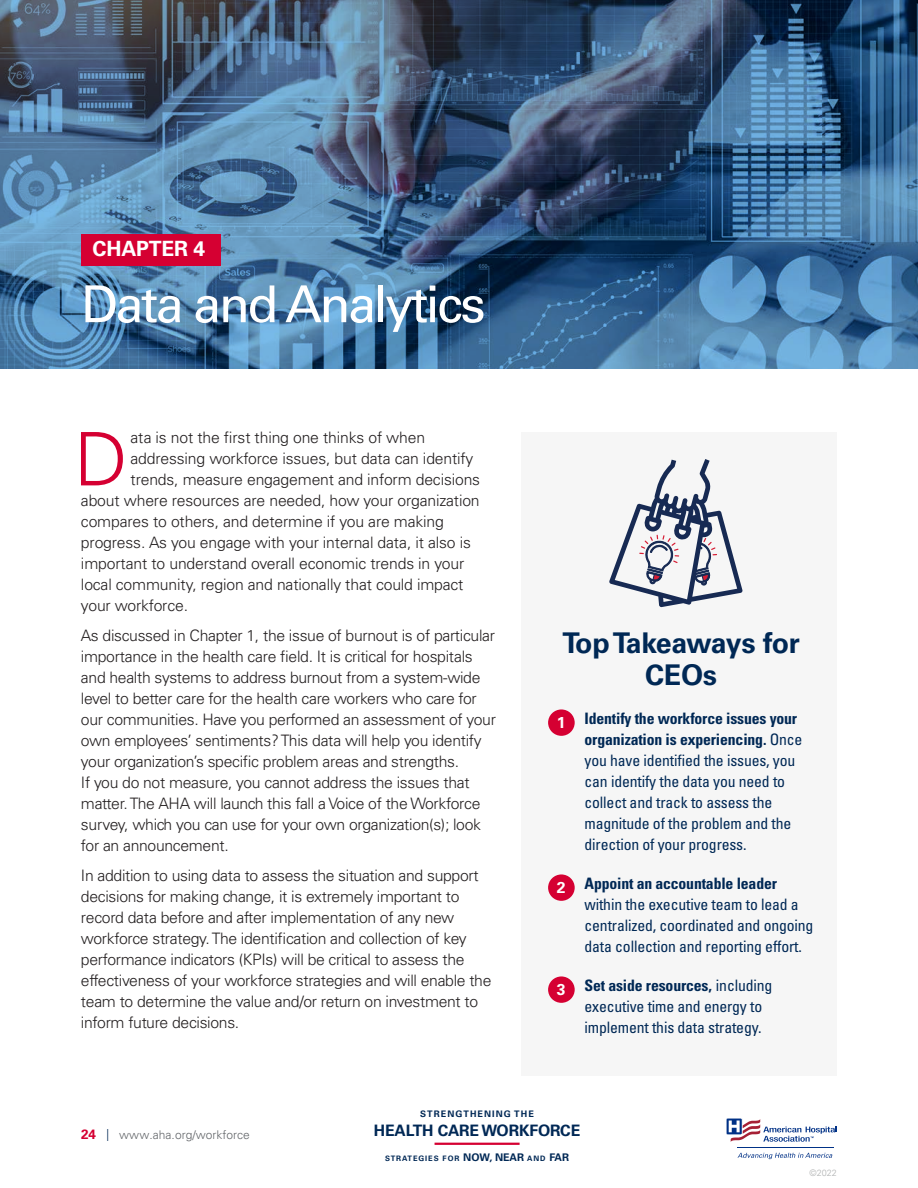
<style>
.page{position:relative;width:918px;height:1188px;background:#fff}
.page>*{position:absolute;margin:0;border:0;box-sizing:border-box;transform-origin:0 0}
.Body{font:300 73.95px "Univers LT Std";color:#d50032}
.Heading_1{font:51px "Univers LT Std";letter-spacing:-.05em;color:#fff}
.Body-2{font:700 28.5px/31.5px "Univers LT Std";letter-spacing:-.01em;color:#002855;text-align:center}
.t1{font:700 21px "Univers LT Std";letter-spacing:-.01em;color:#fff}
.Body-3{font:300 15.75px/21px "Univers LT Std";letter-spacing:-.02em;color:#231f20}
.sidebar_body{font:condensed 15.75px/21px "Univers LT Std";letter-spacing:-.01em;color:#002855}
.t2{font:700 15.75px "Univers LT Std";letter-spacing:-.01em;color:#002855}
.Heading_2{font:700 15.75px "Univers LT Std";color:#fff}
.t3{font:300 12px "Univers LT Std";letter-spacing:.005em;color:#63666a}
.t4{font:700 9px "Univers LT Std";letter-spacing:.12em;color:#002855}
.Body-4{font:300 9px "Univers LT Std";color:#b1b3b3}
.t5{font:700 7.5px "Univers LT Std";letter-spacing:.12em;color:#002855}
.s1{font-weight:700}
.s2{font-weight:700;font-size:13.5px;color:#d50032}
.s3{color:#002855}
.s4{font-size:10.5px}
</style>
<div class="page">
<hr style="left:435px;top:1143px;width:85px;height:2px;background:#d50032">
<hr style="left:737px;top:1147px;width:97px;height:1px;background:#003186">
<svg style="left:738px;top:1153px;width:94px;height:6px"></svg>
<svg style="left:726px;top:1118px;width:111px;height:24px"></svg>
<svg style="left:0;top:0;width:918px;height:369px;background:#42698e"></svg>
<div style="left:521px;top:432px;width:316px;height:644px;background:#f6f6f6"></div>
<div style="left:548px;top:709px;width:27px;height:27px;background:#d50032;border-radius:50%"></div>
<div style="left:548px;top:874px;width:27px;height:27px;background:#d50032;border-radius:50%"></div>
<div style="left:548px;top:976px;width:27px;height:27px;background:#d50032;border-radius:50%"></div>
<svg style="left:609px;top:459px;width:133px;height:148px"></svg>
<div style="left:81px;top:234px;width:139px;height:32px;background:#d50032"></div>
<p class="t1" style="left:93px;top:236px;width:114px">CHAPTER 4</p>
<p class="Heading_1" style="left:81px;top:274px;width:406px">Data and Analytics</p>
<p class="Body" style="left:74px;top:415px;width:55px">D</p>
<p class="Body-3" style="left:131px;top:427px;width:296px">ata is not the first thing one thinks of when</p>
<p class="Body-3" style="left:131px;top:448px;width:344px">addressing workforce issues, but data can identify</p>
<p class="Body-3" style="left:131px;top:469px;width:351px">trends, measure engagement and inform decisions</p>
<p class="Body-3" style="left:81px;top:490px;width:400px">about where resources are needed, how your organization</p>
<p class="Body-3" style="left:81px;top:511px;width:364px">compares to others, and determine if you are making</p>
<p class="Body-3" style="left:81px;top:532px;width:391px">progress. As you engage with your internal data, it also is</p>
<p class="Body-3" style="left:81px;top:553px;width:385px">important to understand overall economic trends in your</p>
<p class="Body-3" style="left:81px;top:574px;width:384px">local community, region and nationally that could impact</p>
<p class="Body-3" style="left:81px;top:595px;width:109px">your workforce.</p>
<p class="Body-3" style="left:81px;top:625px;width:416px">As discussed in Chapter 1, the issue of burnout is of particular importance in the health care field. It is critical for hospitals and health systems to address burnout from a system-wide level to better care for the health care workers who care for our communities. Have you performed an assessment of your own employees’ sentiments? This data will help you identify your organization’s specific problem areas and strengths.<br>If you do not measure, you cannot address the issues that matter. The AHA will launch this fall a Voice of the Workforce survey, which you can use for your own organization(s); look for an announcement.</p>
<p class="Body-3" style="left:81px;top:865px;width:412px">In addition to using data to assess the situation and support decisions for making change, it is extremely important to record data before and after implementation of any new workforce strategy. The identification and collection of key performance indicators (KPIs) will be critical to assess the effectiveness of your workforce strategies and will enable the team to determine the value and/or return on investment to inform future decisions.</p>
<p class="Body-2" style="left:562px;top:628px;width:239px">Top Takeaways for<br>CEOs</p>
<p class="Heading_2" style="left:557px;top:714px;width:10px">1</p>
<p class="sidebar_body" style="left:585px;top:708px;width:219px"><span class="s1">Identify the workforce issues your organization is experiencing.</span> Once you have identified the issues, you can identify the data you need to collect and track to assess the magnitude of the problem and the direction of your progress.</p>
<p class="Heading_2" style="left:557px;top:879px;width:10px">2</p>
<p class="sidebar_body" style="left:585px;top:873px;width:230px"><span class="s1">Appoint an accountable leader </span>within the executive team to lead a centralized, coordinated and ongoing data collection and reporting effort.</p>
<p class="Heading_2" style="left:557px;top:981px;width:10px">3</p>
<p class="sidebar_body" style="left:585px;top:975px;width:189px"><span class="s1">Set aside resources,</span> including executive time and energy to implement this data strategy.</p>
<p class="t3" style="left:81px;top:1128px;width:170px"><span class="s2">24</span> <span class="s3">|</span> www.aha.org/workforce</p>
<p class="t4" style="left:420px;top:1109px;width:115px">STRENGTHENING THE</p>
<p class="t5" style="left:385px;top:1154px;width:186px">STRATEGIES FOR <span class="s4">NOW, NEAR</span> AND <span class="s4">FAR</span></p>
<p class="t2" style="left:374px;top:1121px;width:208px">HEALTH CARE WORKFORCE</p>
<p class="Body-4" style="left:810px;top:1167px;width:29px">©2022</p>
</div>
